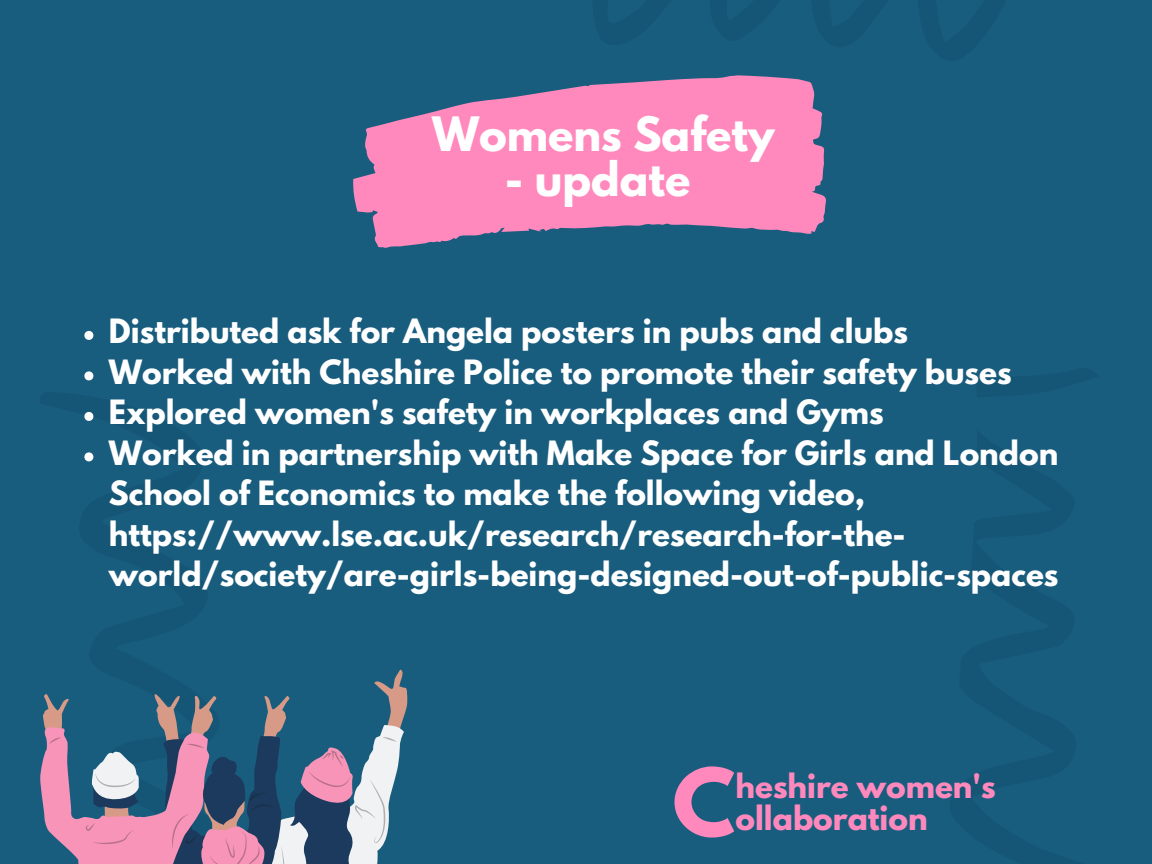
<style>
.page{position:relative;width:1152px;height:864px;background:#195d7e}
.page>*{position:absolute;margin:0;border:0;box-sizing:border-box;transform-origin:0 0}
.t1{font:700 83.25px "League Spartan";color:#ff89bc}
.t2{font:700 42px "League Spartan";color:#fff}
.t3{font:700 29.7px/40.5px "League Spartan";color:#fff}
.t4{font:700 29.7px "League Spartan";color:#ff89bc}
</style>
<div class="page">
<svg style="left:40px;top:670px;width:367px;height:194px"></svg>
<svg style="left:353px;top:75px;width:473px;height:173px;fill:#ff89bc"></svg>
<svg style="left:84px;top:331px;width:9px;height:9px"></svg>
<svg style="left:84px;top:371px;width:9px;height:9px"></svg>
<svg style="left:84px;top:412px;width:9px;height:9px"></svg>
<svg style="left:84px;top:452px;width:9px;height:9px"></svg>
<h2 class="t2" style="left:432px;top:113px;width:344px">Womens Safety</h2>
<h2 class="t2" style="left:505px;top:158px;width:187px">- update</h2>
<p class="t3" style="left:109px;top:315px;width:951px">Distributed ask for Angela posters in pubs and clubs<br>Worked with Cheshire Police to promote their safety buses Explored women's safety in workplaces and Gyms<br>Worked in partnership with Make Space for Girls and London School of Economics to make the following video, https://www.lse.ac.uk/research/research-for-the&shy;world/society/are-girls-being-designed-out-of-public-spaces</p>
<h1 class="t1" style="left:673px;top:761px;width:64px">C</h1>
<p class="t4" style="left:736px;top:771px;width:262px">heshire women's</p>
<p class="t4" style="left:736px;top:803px;width:194px">ollaboration</p>
</div>
